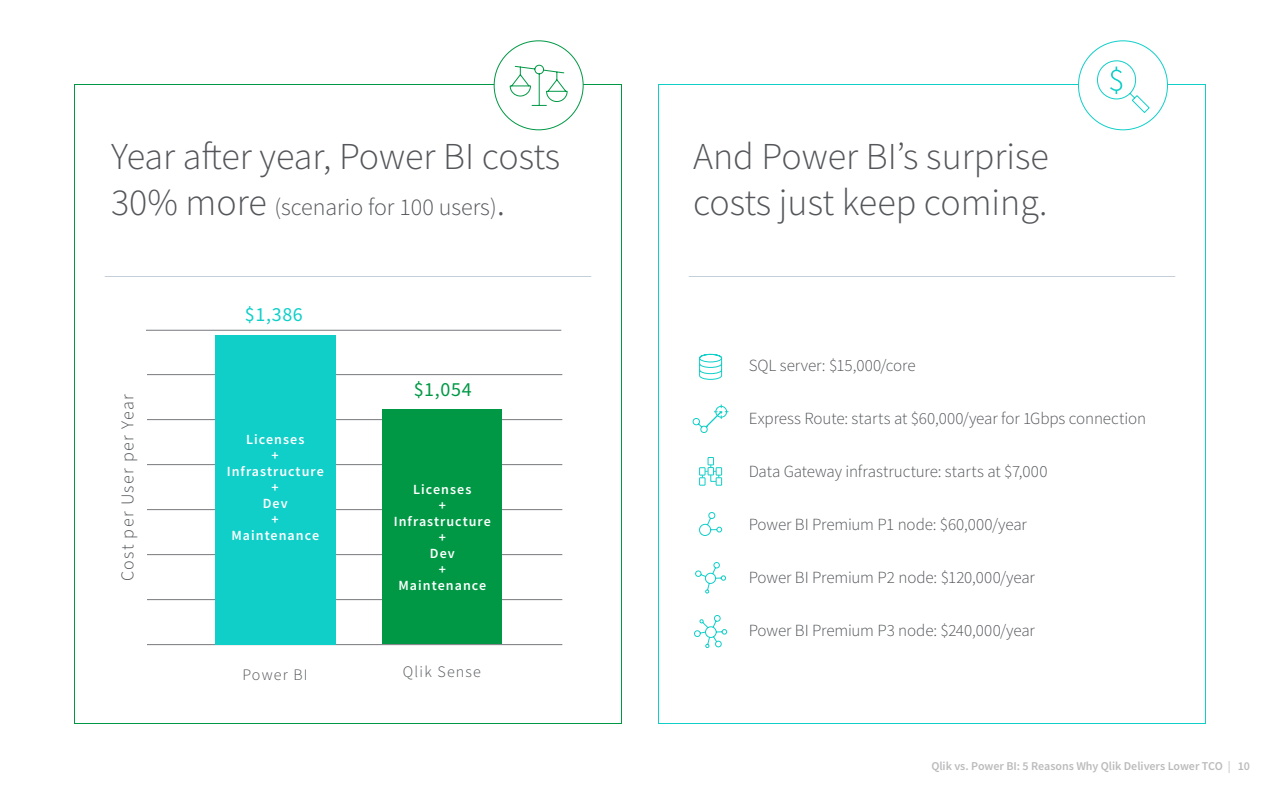
<style>
.page{position:relative;width:1280px;height:800px;background:#fff}
.page>*{position:absolute;margin:0;border:0;box-sizing:border-box;transform-origin:0 0}
.BODY_H2{font:300 38px/46px "Source Sans Pro";color:#54565a}
.BODY_H2-2{font:300 24px "Source Sans Pro";color:#54565a}
.t1{font:20px "Source Sans Pro";color:#10cfc9}
.t2{font:20px "Source Sans Pro";color:#009845}
.t3{font:300 18px "Source Sans Pro";letter-spacing:.075em;color:#54565a}
.t4{font:300 17px "Source Sans Pro";letter-spacing:-.01em;color:#54565a}
.t5{font:300 16px "Source Sans Pro";letter-spacing:.075em;color:#54565a}
.t6{font:600 14px "Source Sans Pro";letter-spacing:.075em;color:#fff}
.t7{font:600 12px "Source Sans Pro";letter-spacing:-.005em;color:#bbbbbd}
.s1{font-size:38px}
.s2{font-weight:400}
</style>
<div class="page">
<hr style="left:105px;top:276px;width:486px;height:1px;background:#c4cfda">
<hr style="left:689px;top:276px;width:486px;height:1px;background:#c4cfda">
<svg style="left:509px;top:64px;width:59px;height:42px"></svg>
<hr style="left:147px;top:644px;width:415px;height:1px;background:#54565a">
<hr style="left:147px;top:374px;width:415px;height:1px;background:#54565a">
<hr style="left:146px;top:330px;width:415px;height:1px;background:#54565a">
<hr style="left:147px;top:419px;width:415px;height:1px;background:#54565a">
<hr style="left:147px;top:464px;width:415px;height:1px;background:#54565a">
<hr style="left:147px;top:509px;width:415px;height:1px;background:#54565a">
<hr style="left:147px;top:554px;width:415px;height:1px;background:#54565a">
<hr style="left:147px;top:599px;width:415px;height:1px;background:#54565a">
<div style="left:215px;top:335px;width:121px;height:310px;background:#10cfc9"></div>
<div style="left:383px;top:409px;width:119px;height:235px;background:#009845"></div>
<svg style="left:699px;top:353px;width:24px;height:27px"></svg>
<svg style="left:692px;top:405px;width:36px;height:28px"></svg>
<svg style="left:699px;top:457px;width:24px;height:29px"></svg>
<svg style="left:699px;top:512px;width:24px;height:24px"></svg>
<svg style="left:695px;top:562px;width:32px;height:32px"></svg>
<svg style="left:694px;top:615px;width:34px;height:34px"></svg>
<svg style="left:1097px;top:60px;width:53px;height:53px"></svg>
<p class="BODY_H2" style="left:111px;top:133px;width:451px">Year after year, Power BI costs</p>
<p class="BODY_H2-2" style="left:111px;top:192px;width:396px"><span class="s1">30% more</span> (scenario for 100 users)<span class="s1">.</span></p>
<p class="t3" style="left:116px;top:581px;width:189px;rotate:-90deg">Cost per User per Year</p>
<p class="t1" style="left:245px;top:302px;width:60px">$1,386</p>
<p class="t6" style="left:246px;top:430px;width:60px">Licenses</p>
<p class="t6" style="left:272px;top:446px;width:9px">+</p>
<p class="t6" style="left:227px;top:462px;width:99px">Infrastructure</p>
<p class="t6" style="left:272px;top:478px;width:9px">+</p>
<p class="t6" style="left:263px;top:494px;width:26px">Dev</p>
<p class="t6" style="left:272px;top:510px;width:9px">+</p>
<p class="t6" style="left:231px;top:526px;width:89px">Maintenance</p>
<p class="t5" style="left:242px;top:665px;width:67px">Power BI</p>
<p class="t2" style="left:414px;top:376px;width:60px">$1,054</p>
<p class="t6" style="left:413px;top:480px;width:60px">Licenses</p>
<p class="t6" style="left:439px;top:496px;width:9px">+</p>
<p class="t6" style="left:394px;top:512px;width:99px">Infrastructure</p>
<p class="t6" style="left:439px;top:528px;width:9px">+</p>
<p class="t6" style="left:430px;top:544px;width:26px">Dev</p>
<p class="t6" style="left:439px;top:560px;width:9px">+</p>
<p class="t6" style="left:398px;top:576px;width:89px">Maintenance</p>
<p class="t5" style="left:403px;top:662px;width:80px">Qlik Sense</p>
<p class="BODY_H2" style="left:693px;top:133px;width:357px">And Power BI’s surprise costs just keep coming.</p>
<p class="t4" style="left:749px;top:355px;width:168px">SQL server: $15,000/core</p>
<p class="t4" style="left:749px;top:408px;width:399px">Express Route: starts at $60,000/year for 1Gbps connection</p>
<p class="t4" style="left:749px;top:461px;width:300px">Data Gateway infrastructure: starts at $7,000</p>
<p class="t4" style="left:749px;top:514px;width:280px">Power BI Premium P1 node: $60,000/year</p>
<p class="t4" style="left:749px;top:567px;width:288px">Power BI Premium P2 node: $120,000/year</p>
<p class="t4" style="left:749px;top:620px;width:288px">Power BI Premium P3 node: $240,000/year</p>
<p class="t7" style="left:931px;top:758px;width:320px">Qlik vs. Power BI: 5 Reasons Why Qlik Delivers Lower TCO <span class="s2">|</span> 10</p>
</div>
